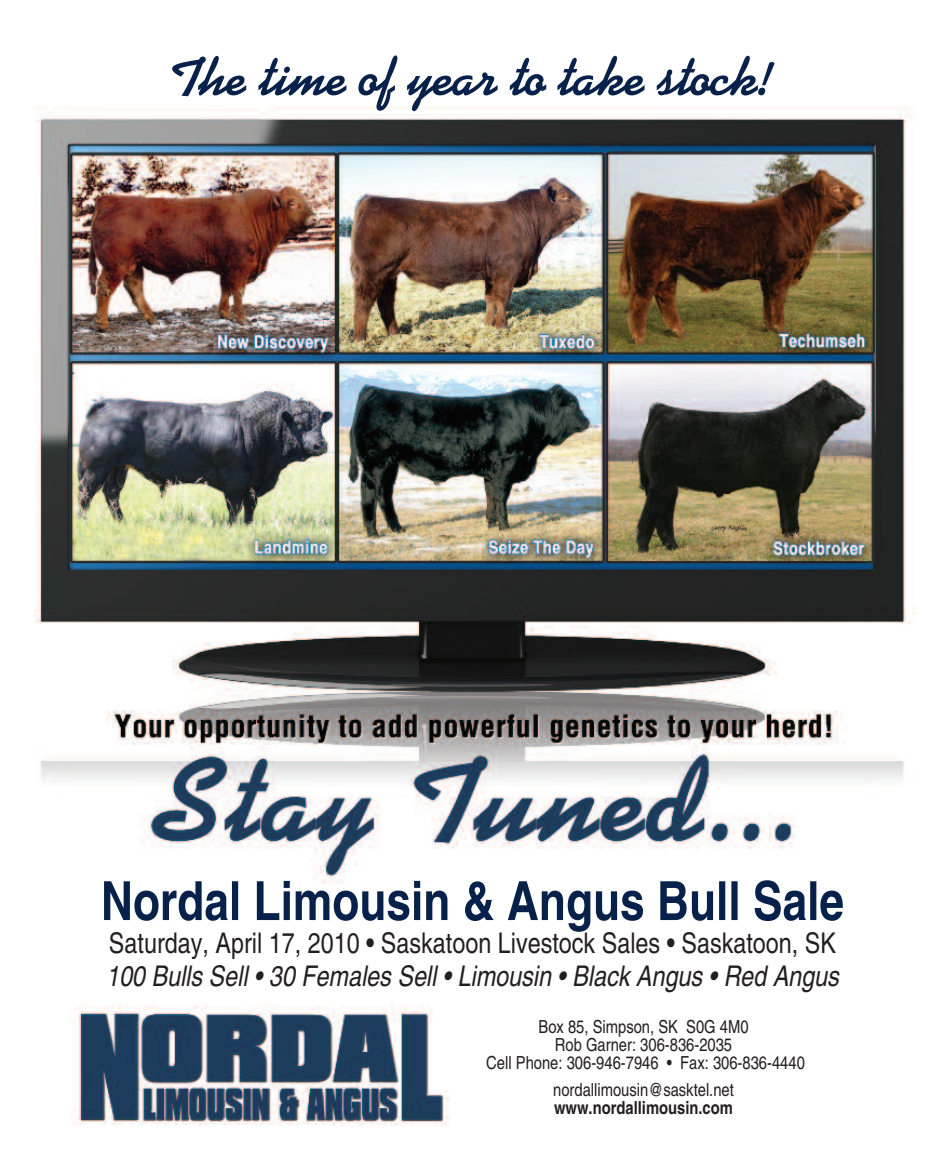
<style>
.page{position:relative;width:945px;height:1175px;background:#fff}
.page>*{position:absolute;margin:0;border:0;box-sizing:border-box;transform-origin:0 0}
.t1{font:700 condensed 54px "Helvetica";color:#07214b}
.t2{font:700 54px "Kaufmann BT";color:#07214b}
.t3{font:condensed 28.5px "Helvetica";color:#231f20}
.t4{font:italic condensed 28.5px "Helvetica";color:#231f20}
.t5{font:condensed 18px/18px "Helvetica";color:#231f20;text-align:center}
.t6{font:700 condensed 18px "Helvetica";color:#231f20}
</style>
<div class="page">
<img style="left:35px;top:107px;width:881px;height:1019px">
<h1 class="t2" style="left:170px;top:45px;width:606px">The time of year to take stock!</h1>
<h1 class="t1" style="left:101px;top:869px;width:745px">Nordal Limousin &amp; Angus Bull Sale</h1>
<h2 class="t3" style="left:109px;top:926px;width:729px">Saturday, April 17, 2010 • Saskatoon Livestock Sales • Saskatoon, SK</h2>
<h2 class="t4" style="left:106px;top:959px;width:734px">100 Bulls Sell • 30 Females Sell • Limousin • Black Angus • Red Angus</h2>
<p class="t5" style="left:486px;top:1018px;width:320px">Box 85, Simpson, SK S0G 4M0<br>Rob Garner: 306-836-2035<br>Cell Phone: 306-946-7946 • Fax: 306-836-4440</p>
<p class="t5" style="left:553px;top:1080px;width:182px">nordallimousin@sasktel.net</p>
<p class="t6" style="left:554px;top:1097px;width:180px">www.nordallimousin.com</p>
</div>
